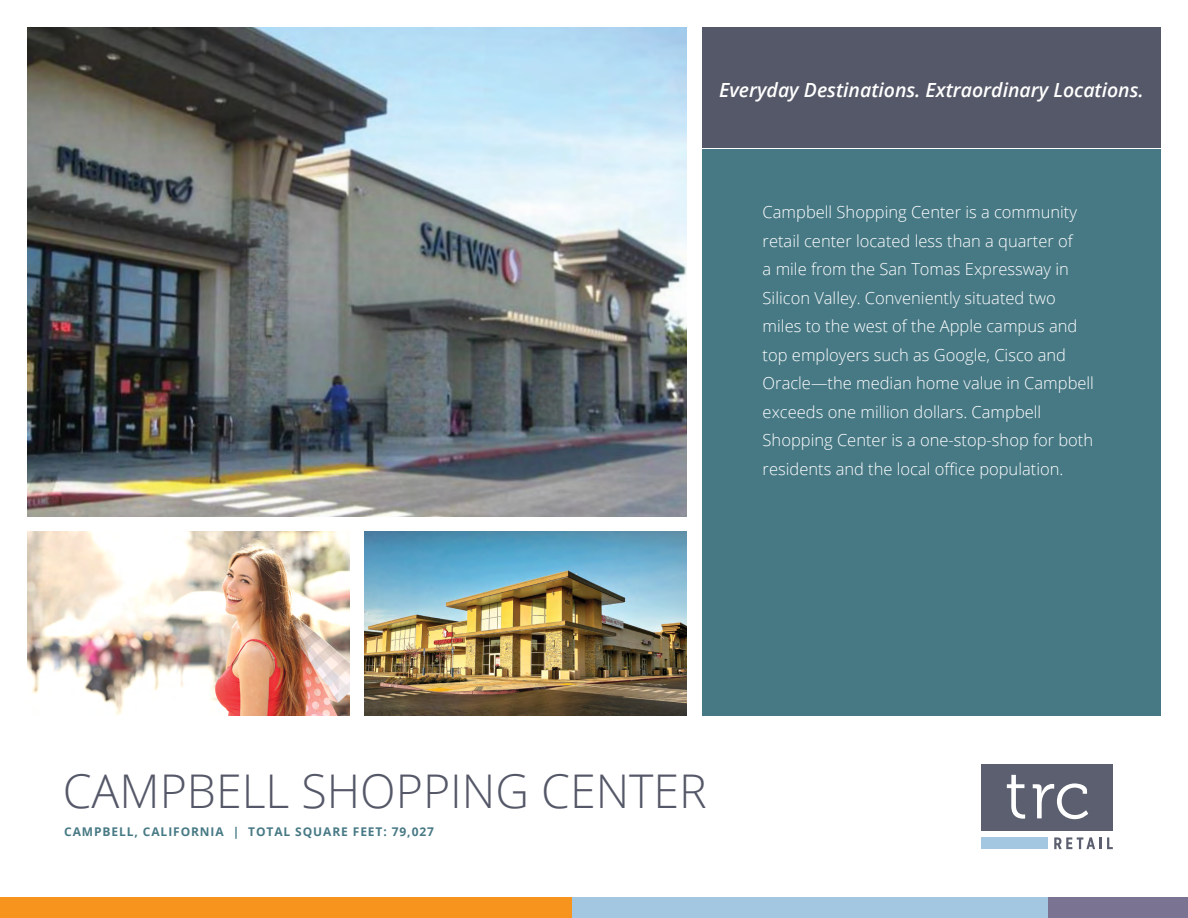
<style>
.page{position:relative;width:1188px;height:918px;background:#fff}
.page>*{position:absolute;margin:0;border:0;box-sizing:border-box;transform-origin:0 0}
.Main_Title-H1{font:300 46.5px "Open Sans";color:#555868}
.cover_tagline-H2{font:italic 600 19.5px "Open Sans";color:#fff}
.cover_body{font:300 16.5px/28.5px "Open Sans";color:#fff}
.city___sqft{font:700 12px "Open Sans";letter-spacing:.075em;color:#477985}
</style>
<div class="page">
<div style="left:0;top:897px;width:572px;height:21px;background:#f7941e"></div>
<div style="left:572px;top:897px;width:476px;height:21px;background:#a3c6e1"></div>
<div style="left:1048px;top:897px;width:140px;height:21px;background:#7a7392"></div>
<div style="left:702px;top:27px;width:459px;height:689px;background:#477985"></div>
<div style="left:702px;top:27px;width:459px;height:121px;background:#555868"></div>
<hr style="left:702px;top:148px;width:459px;height:1px;background:#fff">
<div style="left:981px;top:765px;width:132px;height:66px;background:#5b5f6f"></div>
<svg style="left:1054px;top:837px;width:59px;height:12px"></svg>
<div style="left:981px;top:837px;width:67px;height:12px;background:#a3c6e1"></div>
<svg style="left:1007px;top:775px;width:18px;height:44px"></svg>
<svg style="left:1033px;top:783px;width:55px;height:36px"></svg>
<img style="left:27px;top:27px;width:660px;height:489px">
<img style="left:27px;top:531px;width:322px;height:185px">
<img style="left:364px;top:531px;width:323px;height:185px">
<p class="cover_tagline-H2" style="left:719px;top:77px;width:426px">Everyday Destinations. Extraordinary Locations.</p>
<p class="cover_body" style="left:763px;top:198px;width:333px">Campbell Shopping Center is a community retail center located less than a quarter of<br>a mile from the San Tomas Expressway in Silicon Valley. Conveniently situated two miles to the west of the Apple campus and top employers such as Google, Cisco and Oracle—the median home value in Campbell exceeds one million dollars. Campbell Shopping Center is a one-stop-shop for both residents and the local office population.</p>
<h1 class="Main_Title-H1" style="left:63px;top:759px;width:646px">CAMPBELL SHOPPING CENTER</h1>
<p class="city___sqft" style="left:64px;top:823px;width:371px">CAMPBELL, CALIFORNIA | TOTAL SQUARE FEET: 79,027</p>
</div>
